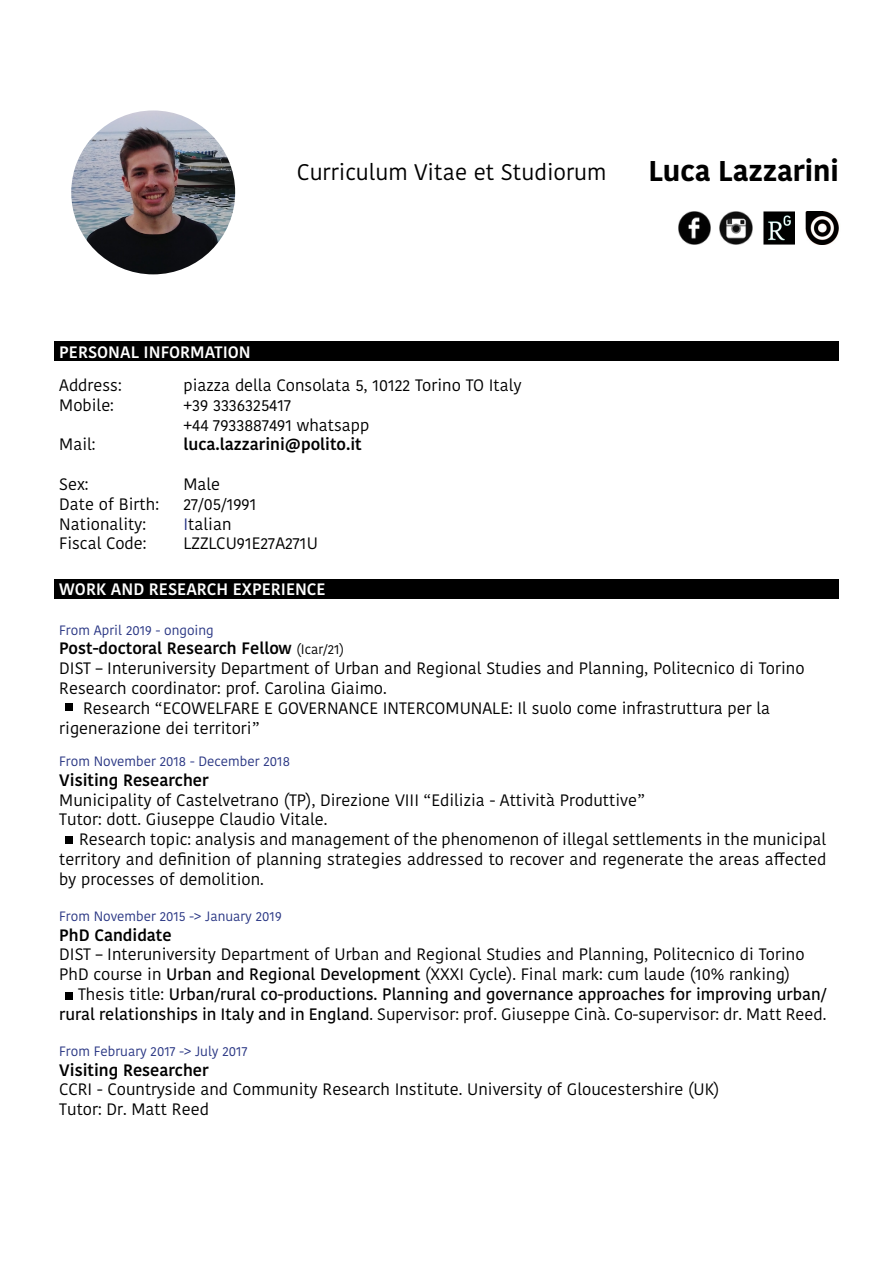
<style>
.page{position:relative;width:893px;height:1263px;background:#fff}
.page>*{position:absolute;margin:0;border:0;box-sizing:border-box;transform-origin:0 0}
.t1{font:700 28.5px "Kohinoor Bangla";color:#000}
.t2{font:22.5px "Kohinoor Bangla";color:#000}
.t3{font:16.5px/19.8px "Kohinoor Bangla";color:#000}
.t4{font:600 16.5px "Kohinoor Bangla";color:#000}
.t5{font:500 16.5px "Kohinoor Bangla";color:#000}
.t6{font:600 16.5px "Kohinoor Bangla";color:#fff}
.t7{font:13.5px "Kohinoor Bangla";color:#283583}
.s1{color:#283583}
.s2{font-weight:400;font-size:13.5px}
.s3{font-weight:500}
.s4{font-weight:400}
</style>
<div class="page">
<div style="left:54px;top:341px;width:785px;height:20px;background:#000"></div>
<div style="left:54px;top:579px;width:785px;height:19px;background:#000"></div>
<img style="left:71px;top:110px;width:164px;height:164px;border-radius:82px">
<div style="left:66px;top:703px;width:7px;height:8px;background:#000"></div>
<div style="left:66px;top:837px;width:7px;height:7px;background:#000"></div>
<div style="left:66px;top:992px;width:7px;height:7px;background:#000"></div>
<img style="left:678px;top:212px;width:33px;height:32px">
<img style="left:720px;top:212px;width:32px;height:32px">
<img style="left:805px;top:212px;width:34px;height:32px">
<img style="left:763px;top:212px;width:31px;height:32px">
<h2 class="t2" style="left:297px;top:155px;width:311px">Curriculum Vitae et Studiorum</h2>
<h1 class="t1" style="left:648px;top:146px;width:192px">Luca Lazzarini</h1>
<p class="t6" style="left:59px;top:338px;width:193px">PERSONAL INFORMATION</p>
<p class="t3" style="left:59px;top:375px;width:64px">Address:<br>Mobile:</p>
<p class="t3" style="left:59px;top:434px;width:38px">Mail:</p>
<p class="t3" style="left:59px;top:474px;width:101px">Sex:<br>Date of Birth:<br>Nationality:<br>Fiscal Code:</p>
<p class="t3" style="left:183px;top:375px;width:340px">piazza della Consolata 5, 10122 Torino TO Italy +39 3336325417<br>+44 7933887491 whatsapp</p>
<p class="t4" style="left:183px;top:431px;width:180px">luca.lazzarini@polito.it</p>
<p class="t3" style="left:183px;top:474px;width:136px">Male<br>27/05/1991<br><span class="s1">I</span>talian<br>LZZLCU91E27A271U</p>
<p class="t6" style="left:59px;top:575px;width:268px">WORK AND RESEARCH EXPERIENCE</p>
<p class="t7" style="left:59px;top:619px;width:156px">From April 2019 - ongoing</p>
<p class="t4" style="left:59px;top:635px;width:286px">Post-doctoral Research Fellow <span class="s2">(Icar/21)</span></p>
<p class="t3" style="left:59px;top:658px;width:747px">DIST – Interuniversity Department of Urban and Regional Studies and Planning, Politecnico di Torino</p>
<p class="t3" style="left:59px;top:678px;width:329px">Research coordinator: prof. Carolina Giaimo.</p>
<p class="t3" style="left:83px;top:698px;width:689px">Research “ECOWELFARE E GOVERNANCE INTERCOMUNALE: Il suolo come infrastruttura per la</p>
<p class="t3" style="left:59px;top:717px;width:201px">rigenerazione dei territori”</p>
<p class="t7" style="left:59px;top:751px;width:232px">From November 2018 - December 2018</p>
<p class="t4" style="left:59px;top:766px;width:151px">Visiting Researcher</p>
<p class="t3" style="left:59px;top:789px;width:587px">Municipality of Castelvetrano (TP), Direzione VIII “Edilizia - Attività Produttive”<br>Tutor: dott. Giuseppe Claudio Vitale.</p>
<p class="t3" style="left:59px;top:829px;width:768px;text-align:justify;text-indent:20px">Research topic: analysis and management of the phenomenon of illegal settlements in the municipal territory and definition of planning strategies addressed to recover and regenerate the areas affected by processes of demolition.</p>
<p class="t7" style="left:59px;top:906px;width:224px">From November 2015 -&gt; January 2019</p>
<p class="t4" style="left:59px;top:921px;width:114px">PhD Candidate</p>
<p class="t3" style="left:59px;top:944px;width:747px">DIST – Interuniversity Department of Urban and Regional Studies and Planning, Politecnico di Torino</p>
<p class="t3" style="left:59px;top:964px;width:732px">PhD course in <span class="s3">Urban and Regional Development</span> (XXXI Cycle). Final mark: cum laude (10% ranking)</p>
<p class="t5" style="left:78px;top:981px;width:750px"><span class="s4">Thesis title:</span> Urban/rural co-productions. Planning and governance approaches for improving urban/</p>
<p class="t3" style="left:59px;top:1004px;width:769px"><span class="s3">rural relationships in Italy and in England</span>. Supervisor: prof. Giuseppe Cinà. Co-supervisor: dr. Matt Reed.</p>
<p class="t7" style="left:59px;top:1041px;width:190px">From February 2017 -&gt; July 2017</p>
<p class="t4" style="left:59px;top:1056px;width:151px">Visiting Researcher</p>
<p class="t3" style="left:59px;top:1079px;width:662px">CCRI - Countryside and Community Research Institute. University of Gloucestershire (UK)<br>Tutor: Dr. Matt Reed</p>
</div>
